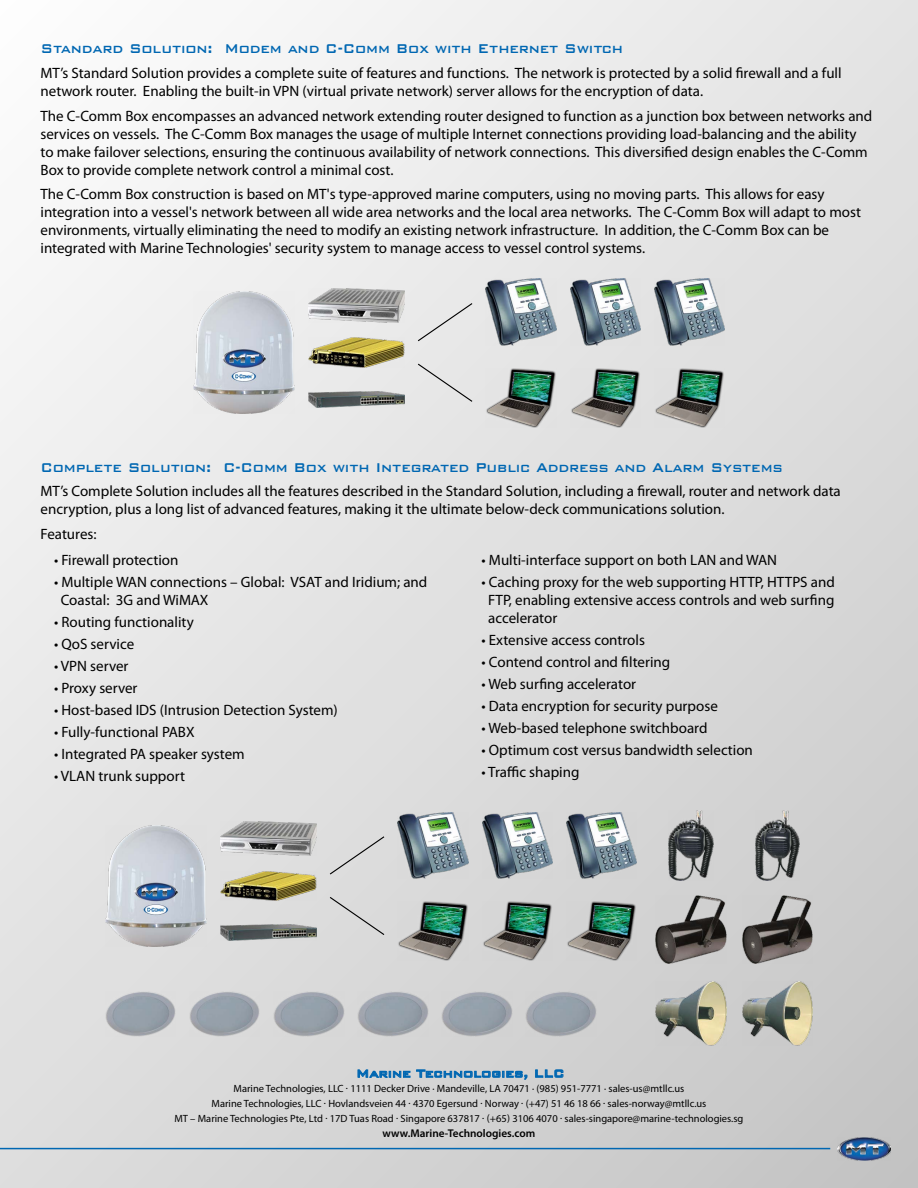
<style>
.page{position:relative;width:918px;height:1188px;background:#fff}
.page>*{position:absolute;margin:0;border:0;box-sizing:border-box;transform-origin:0 0}
.t1{font:500 16.95px "Bank Gothic BT";letter-spacing:-.01em;color:#0067b2;scale:.92 1}
.t2{font:15px/18px "Myriad Pro";color:#000}
.t3{font:500 14.25px "Bank Gothic BT";color:#0067b2}
.t4{font:600 11.25px "Myriad Pro";color:#000}
.t5{font:10.5px/14.7px "Myriad Pro";color:#000;text-align:center}
</style>
<div class="page">
<div style="left:0;top:0;width:918px;height:1188px;background:linear-gradient(to bottom,#f1f1f1,#d0d0d0)"></div>
<img style="left:837px;top:1137px;width:54px;height:23px">
<hr style="left:0;top:1148px;width:830px;height:1px;background:#0067b2">
<svg style="left:358px;top:1070px;width:52px;height:8px"></svg>
<svg style="left:416px;top:1070px;width:111px;height:10px"></svg>
<svg style="left:535px;top:1070px;width:28px;height:8px"></svg>
<img style="left:193px;top:292px;width:102px;height:121px">
<img style="left:486px;top:279px;width:71px;height:67px">
<img style="left:486px;top:368px;width:71px;height:60px">
<img style="left:570px;top:279px;width:71px;height:67px">
<img style="left:570px;top:368px;width:71px;height:60px">
<img style="left:654px;top:279px;width:71px;height:67px">
<img style="left:654px;top:368px;width:71px;height:60px">
<img style="left:308px;top:338px;width:96px;height:29px">
<img style="left:308px;top:288px;width:96px;height:34px">
<img style="left:308px;top:392px;width:96px;height:16px">
<div style="left:417px;top:302px;width:57px;height:40px;background:#e9e9e9"></div>
<div style="left:417px;top:363px;width:57px;height:40px;background:#e7e7e7"></div>
<img style="left:105px;top:825px;width:102px;height:121px">
<img style="left:398px;top:812px;width:70px;height:67px">
<img style="left:398px;top:901px;width:71px;height:60px">
<img style="left:482px;top:812px;width:71px;height:67px">
<img style="left:482px;top:901px;width:71px;height:60px">
<img style="left:566px;top:812px;width:71px;height:67px">
<img style="left:566px;top:901px;width:71px;height:60px">
<img style="left:669px;top:810px;width:45px;height:71px">
<img style="left:656px;top:896px;width:71px;height:67px">
<img style="left:656px;top:982px;width:71px;height:63px">
<img style="left:755px;top:810px;width:45px;height:71px">
<img style="left:742px;top:896px;width:71px;height:67px">
<img style="left:742px;top:982px;width:71px;height:63px">
<img style="left:105px;top:992px;width:71px;height:44px">
<img style="left:273px;top:992px;width:71px;height:44px">
<img style="left:442px;top:992px;width:70px;height:44px">
<img style="left:189px;top:991px;width:71px;height:45px">
<img style="left:358px;top:992px;width:70px;height:44px">
<img style="left:526px;top:992px;width:71px;height:44px">
<img style="left:220px;top:871px;width:96px;height:30px">
<img style="left:220px;top:821px;width:96px;height:35px">
<img style="left:220px;top:925px;width:96px;height:16px">
<div style="left:329px;top:835px;width:57px;height:41px;background:#ddd"></div>
<div style="left:329px;top:896px;width:57px;height:40px;background:#dbdbdb"></div>
<p class="t1" style="left:40px;top:39px;width:635px">Standard Solution: Modem and C-Comm Box with Ethernet Switch</p>
<p class="t2" style="left:40px;top:64px;width:803px">MT’s Standard Solution provides a complete suite of features and functions. The network is protected by a solid firewall and a full network router. Enabling the built-in VPN (virtual private network) server allows for the encryption of data.</p>
<p class="t2" style="left:40px;top:106px;width:833px">The C-Comm Box encompasses an advanced network extending router designed to function as a junction box between networks and services on vessels. The C-Comm Box manages the usage of multiple Internet connections providing load-balancing and the ability to make failover selections, ensuring the continuous availability of network connections. This diversified design enables the C-Comm Box to provide complete network control a minimal cost.</p>
<p class="t2" style="left:40px;top:185px;width:822px">The C-Comm Box construction is based on MT's type-approved marine computers, using no moving parts. This allows for easy integration into a vessel's network between all wide area networks and the local area networks. The C-Comm Box will adapt to most environments, virtually eliminating the need to modify an existing network infrastructure. In addition, the C-Comm Box can be integrated with Marine Technologies' security system to manage access to vessel control systems.</p>
<p class="t1" style="left:40px;top:458px;width:809px">Complete Solution: C-Comm Box with Integrated Public Address and Alarm Systems</p>
<p class="t2" style="left:40px;top:482px;width:802px">MT’s Complete Solution includes all the features described in the Standard Solution, including a firewall, router and network data encryption, plus a long list of advanced features, making it the ultimate below-deck communications solution.</p>
<p class="t2" style="left:40px;top:525px;width:58px">Features:</p>
<p class="t2" style="left:54px;top:550px;width:126px">• Firewall protection</p>
<p class="t2" style="left:61px;top:573px;width:368px;text-indent:-7px">• Multiple WAN connections – Global: VSAT and Iridium; and<br>Coastal: 3G and WiMAX</p>
<p class="t2" style="left:54px;top:613px;width:141px">• Routing functionality</p>
<p class="t2" style="left:54px;top:635px;width:82px">• QoS service</p>
<p class="t2" style="left:54px;top:657px;width:76px">• VPN server</p>
<p class="t2" style="left:54px;top:679px;width:85px">• Proxy server</p>
<p class="t2" style="left:54px;top:701px;width:285px">• Host-based IDS (Intrusion Detection System)</p>
<p class="t2" style="left:54px;top:723px;width:142px">• Fully-functional PABX</p>
<p class="t2" style="left:54px;top:745px;width:192px">• Integrated PA speaker system</p>
<p class="t2" style="left:54px;top:767px;width:132px">• VLAN trunk support</p>
<p class="t2" style="left:482px;top:550px;width:297px">• Multi-interface support on both LAN and WAN</p>
<p class="t2" style="left:488px;top:573px;width:348px;text-align:justify;text-indent:-7px">• Caching proxy for the web supporting HTTP, HTTPS and FTP, enabling extensive access controls and web surfing accelerator</p>
<p class="t2" style="left:482px;top:631px;width:165px">• Extensive access controls</p>
<p class="t2" style="left:482px;top:653px;width:190px">• Contend control and filtering</p>
<p class="t2" style="left:482px;top:675px;width:156px">• Web surfing accelerator</p>
<p class="t2" style="left:482px;top:697px;width:238px">• Data encryption for security purpose</p>
<p class="t2" style="left:482px;top:719px;width:227px">• Web-based telephone switchboard</p>
<p class="t2" style="left:482px;top:741px;width:273px">• Optimum cost versus bandwidth selection</p>
<p class="t2" style="left:482px;top:763px;width:100px">• Traffic shaping</p>
<p class="t3" style="left:356px;top:1066px;width:210px">Marine Technologies, LLC</p>
<p class="t5" style="left:175px;top:1081px;width:570px">Marine Technologies, LLC · 1111 Decker Drive · Mandeville, LA 70471 · (985) 951-7771 · sales-us@mtllc.us<br>Marine Technologies, LLC · Hovlandsveien 44 · 4370 Egersund · Norway · (+47) 51 46 18 66 · sales-norway@mtllc.us<br>MT – Marine Technologies Pte, Ltd · 17D Tuas Road · Singapore 637817 · (+65) 3106 4070 · sales-singapore@marine-technologies.sg</p>
<p class="t4" style="left:383px;top:1126px;width:154px">www.Marine-Technologies.com</p>
</div>
